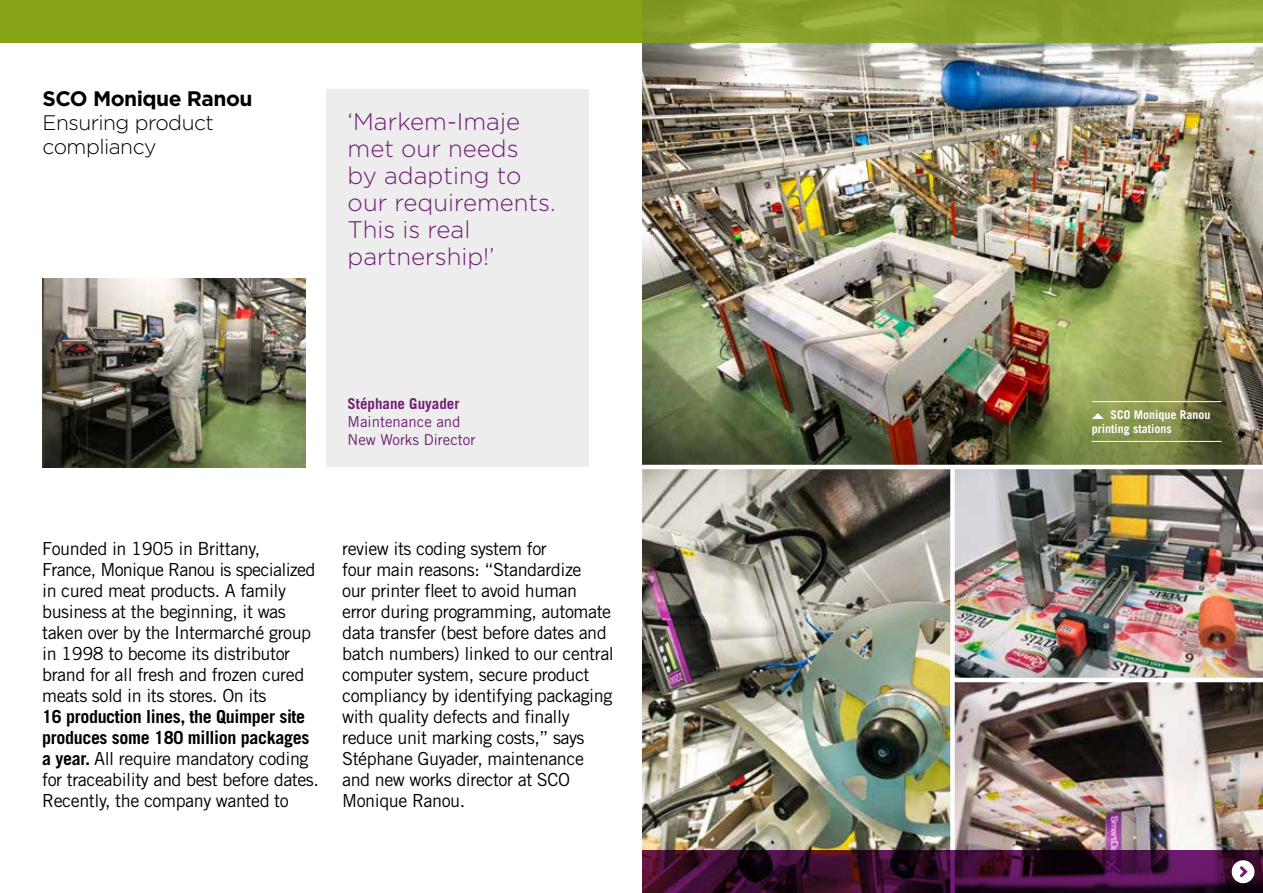
<style>
.page{position:relative;width:1263px;height:893px;background:#fff}
.page>*{position:absolute;margin:0;border:0;box-sizing:border-box;transform-origin:0 0}
.t1{font:300 24px/27px "Gotham";color:#701c74}
.t2{font:300 21px/24px "Gotham";letter-spacing:-.025em;color:#000}
.t3{font:700 21px "Gotham";letter-spacing:-.025em;color:#000}
.t4{font:18px/21px "Trade Gothic LT Std";letter-spacing:-.025em;color:#000}
.t5{font:15px/18px "Trade Gothic LT Std";color:#701c74}
.t6{font:700 15px "Trade Gothic LT Std";color:#701c74}
.t7{font:700 12px/13.5px "Trade Gothic LT Std";color:#fff}
.s1{font-weight:700}
</style>
<div class="page">
<img style="left:642px;top:469px;width:621px;height:381px">
<hr style="left:952px;top:678px;width:311px;height:4px;background:#fff">
<div style="left:950px;top:465px;width:5px;height:428px;background:#fff"></div>
<div style="left:326px;top:89px;width:263px;height:378px;background:#ededed"></div>
<img style="left:43px;top:278px;width:262px;height:189px">
<svg style="left:642px;top:850px;width:621px;height:43px;background:#380d2f"></svg>
<img style="left:642px;top:43px;width:621px;height:422px">
<div style="left:0;top:0;width:642px;height:43px;background:#86a315"></div>
<svg style="left:642px;top:0;width:621px;height:43px;background:#8ba12e"></svg>
<div style="left:1232px;top:860px;width:22px;height:23px;background:#fff;border-radius:50%"></div>
<svg style="left:1240px;top:866px;width:8px;height:12px"></svg>
<hr style="left:1092px;top:401px;width:129px;height:1px;background:#fff">
<hr style="left:1092px;top:441px;width:129px;height:1px;background:#fff">
<svg style="left:1092px;top:413px;width:12px;height:6px"></svg>
<p class="t3" style="left:43px;top:85px;width:212px">SCO Monique Ranou</p>
<p class="t2" style="left:43px;top:110px;width:173px">Ensuring product compliancy</p>
<h1 class="t1" style="left:348px;top:107px;width:210px">‘Markem-Imaje met our needs<br>by adapting to our requirements.<br>This is real partnership!’</h1>
<p class="t6" style="left:348px;top:394px;width:113px">Stéphane Guyader</p>
<p class="t5" style="left:348px;top:412px;width:129px">Maintenance and<br>New Works Director</p>
<p class="t4" style="left:42px;top:538px;width:275px">Founded in 1905 in Brittany, France, Monique Ranou is specialized in cured meat products. A family business at the beginning, it was taken over by the Intermarché group in 1998 to become its distributor brand for all fresh and frozen cured meats sold in its stores. On its</p>
<p class="t4" style="left:42px;top:706px;width:278px"><span class="s1">16 production lines, the Quimper site produces some 180 million packages a year.</span> All require mandatory coding for traceability and best before dates.<br>Recently, the company wanted to</p>
<p class="t4" style="left:342px;top:538px;width:273px">review its coding system for<br>four main reasons: “Standardize<br>our printer fleet to avoid human error during programming, automate data transfer (best before dates and batch numbers) linked to our central computer system, secure product compliancy by identifying packaging with quality defects and finally reduce unit marking costs,” says<br>Stéphane Guyader, maintenance and new works director at SCO<br>Monique Ranou.</p>
<p class="t7" style="left:1092px;top:408px;width:120px;text-indent:19px">SCO Monique Ranou printing stations</p>
</div>
